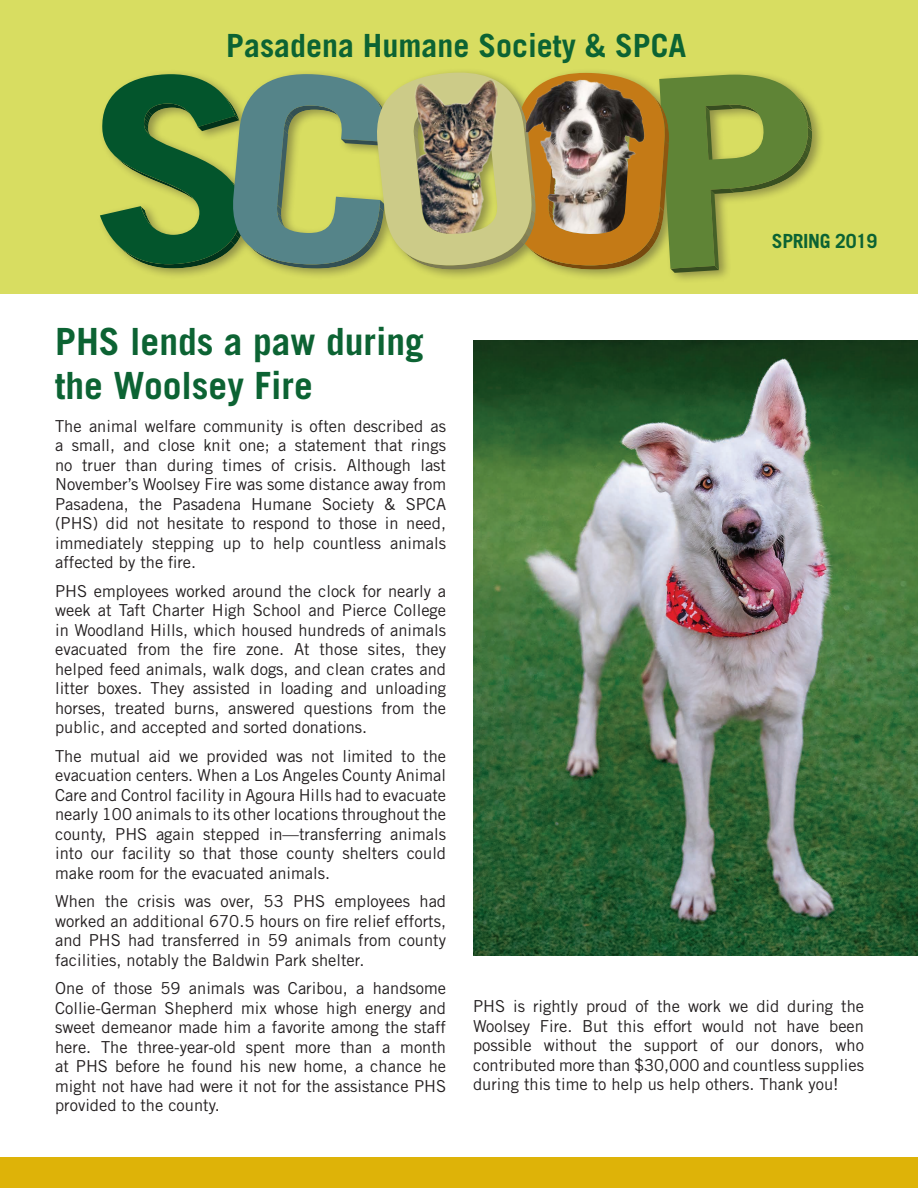
<style>
.page{position:relative;width:918px;height:1188px;background:#fff}
.page>*{position:absolute;margin:0;border:0;box-sizing:border-box;transform-origin:0 0}
.t1{font:700 37.5px/43.5px "Trade Gothic LT Std";color:#0c6333}
.t2{font:700 31.95px "Trade Gothic LT Std";color:#0c6333}
.t3{font:700 19.5px "Trade Gothic LT Std";letter-spacing:-.02em;color:#0c6333}
.t4{font:16.5px/19.5px "Trade Gothic LT Std";color:#231f20;text-align:justify}
</style>
<div class="page">
<img style="left:473px;top:340px;width:445px;height:616px">
<div style="left:0;top:1158px;width:918px;height:30px;background:#deb308"></div>
<div style="left:0;top:0;width:918px;height:293px;background:#d8dd61"></div>
<div style="left:97px;top:67px;width:728px;height:217px;background:#231f20;opacity:.4"></div>
<svg style="left:100px;top:73px;width:712px;height:200px"></svg>
<img style="left:411px;top:201px;width:89px;height:35px">
<img style="left:406px;top:76px;width:96px;height:125px">
<img style="left:548px;top:228px;width:83px;height:7px">
<img style="left:525px;top:80px;width:123px;height:148px">
<h2 class="t2" style="left:226px;top:26px;width:461px">Pasadena Humane Society &amp; SPCA</h2>
<h1 class="t1" style="left:55px;top:320px;width:370px">PHS lends a paw during the Woolsey Fire</h1>
<p class="t3" style="left:772px;top:229px;width:107px">SPRING 2019</p>
<p class="t4" style="left:55px;top:416px;width:393px">The animal welfare community is often described as a small, and close knit one; a statement that rings no truer than during times of crisis. Although last November’s Woolsey Fire was some distance away from Pasadena, the Pasadena Humane Society &amp; SPCA (PHS) did not hesitate to respond to those in need, immediately stepping up to help countless animals affected by the fire.</p>
<p class="t4" style="left:55px;top:581px;width:393px">PHS employees worked around the clock for nearly a week at Taft Charter High School and Pierce College in Woodland Hills, which housed hundreds of animals evacuated from the fire zone. At those sites, they helped feed animals, walk dogs, and clean crates and litter boxes. They assisted in loading and unloading horses, treated burns, answered questions from the public, and accepted and sorted donations.</p>
<p class="t4" style="left:55px;top:746px;width:393px">The mutual aid we provided was not limited to the evacuation centers. When a Los Angeles County Animal Care and Control facility in Agoura Hills had to evacuate nearly 100 animals to its other locations throughout the county, PHS again stepped in—transferring animals into our facility so that those county shelters could make room for the evacuated animals.</p>
<p class="t4" style="left:55px;top:891px;width:393px">When the crisis was over, 53 PHS employees had worked an additional 670.5 hours on fire relief efforts, and PHS had transferred in 59 animals from county facilities, notably the Baldwin Park shelter.</p>
<p class="t4" style="left:55px;top:978px;width:393px">One of those 59 animals was Caribou, a handsome Collie-German Shepherd mix whose high energy and sweet demeanor made him a favorite among the staff here. The three-year-old spent more than a month at PHS before he found his new home, a chance he might not have had were it not for the assistance PHS provided to the county.</p>
<p class="t4" style="left:473px;top:996px;width:392px">PHS is rightly proud of the work we did during the Woolsey Fire. But this effort would not have been possible without the support of our donors, who contributed more than $30,000 and countless supplies during this time to help us help others. Thank you!</p>
</div>
